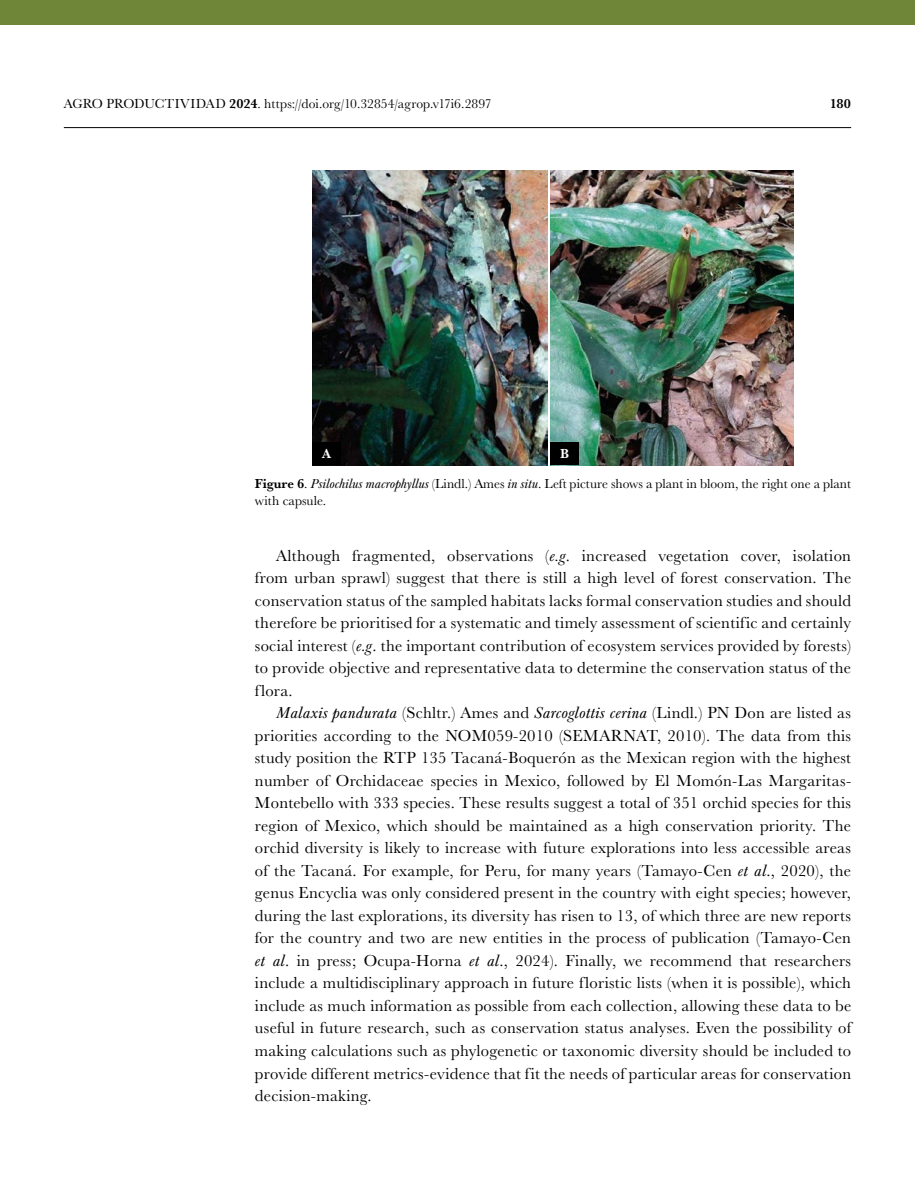
<style>
.page{position:relative;width:915px;height:1191px;background:#fff}
.page>*{position:absolute;margin:0;border:0;box-sizing:border-box;transform-origin:0 0}
.t1{font:16.5px/22.5px "Baskerville URW";letter-spacing:.015em;color:#000;text-align:justify}
.t2{font:13.5px/16.5px "Baskerville URW";color:#000}
.t3{font:700 13.5px "Baskerville URW";color:#000}
.t4{font:700 13.5px "Baskerville URW";color:#fff}
.s1{font-weight:700}
.s2{font-style:italic}
</style>
<div class="page">
<hr style="left:64px;top:127px;width:786px;height:1px;background:#000">
<div style="left:0;top:0;width:914px;height:24px;background:#6f8638"></div>
<img style="left:312px;top:170px;width:235px;height:199px">
<img style="left:550px;top:170px;width:243px;height:295px">
<img style="left:312px;top:369px;width:372px;height:97px">
<p class="t2" style="left:64px;top:95px;width:429px">AGRO PRODUCTIVIDAD <span class="s1">2024</span>. https://doi.org/10.32854/agrop.v17i6.2897</p>
<p class="t3" style="left:829px;top:94px;width:23px">180</p>
<p class="t4" style="left:322px;top:444px;width:10px">A</p>
<p class="t4" style="left:560px;top:444px;width:10px">B</p>
<p class="t2" style="left:255px;top:475px;width:597px"><span class="s1">Figure 6</span>. <span class="s2">Psilochilus macrophyllus</span> (Lindl.) Ames <span class="s2">in situ</span>. Left picture shows a plant in bloom, the right one a plant with capsule.</p>
<p class="t1" style="left:255px;top:543px;width:597px;text-indent:21px">Although fragmented, observations (<span class="s2">e.g</span>. increased vegetation cover, isolation from urban sprawl) suggest that there is still a high level of forest conservation. The conservation status of the sampled habitats lacks formal conservation studies and should therefore be prioritised for a systematic and timely assessment of scientific and certainly social interest (<span class="s2">e.g</span>. the important contribution of ecosystem services provided by forests) to provide objective and representative data to determine the conservation status of the flora.</p>
<p class="t1" style="left:255px;top:701px;width:597px;text-indent:21px"><span class="s2">Malaxis pandurata</span> (Schltr.) Ames and <span class="s2">Sarcoglottis cerina</span> (Lindl.) PN Don are listed as priorities according to the NOM059-2010 (SEMARNAT, 2010). The data from this study position the RTP 135 Tacaná-Boquerón as the Mexican region with the highest number of Orchidaceae species in Mexico, followed by El Momón-Las Margaritas-Montebello with 333 species. These results suggest a total of 351 orchid species for this region of Mexico, which should be maintained as a high conservation priority. The orchid diversity is likely to increase with future explorations into less accessible areas of the Tacaná. For example, for Peru, for many years (Tamayo-Cen <span class="s2">et al</span>., 2020), the genus Encyclia was only considered present in the country with eight species; however, during the last explorations, its diversity has risen to 13, of which three are new reports for the country and two are new entities in the process of publication (Tamayo-Cen <span class="s2">et al</span>. in press; Ocupa-Horna <span class="s2">et al</span>., 2024). Finally, we recommend that researchers include a multidisciplinary approach in future floristic lists (when it is possible), which include as much information as possible from each collection, allowing these data to be useful in future research, such as conservation status analyses. Even the possibility of making calculations such as phylogenetic or taxonomic diversity should be included to provide different metrics-evidence that fit the needs of particular areas for conservation decision-making.</p>
</div>
